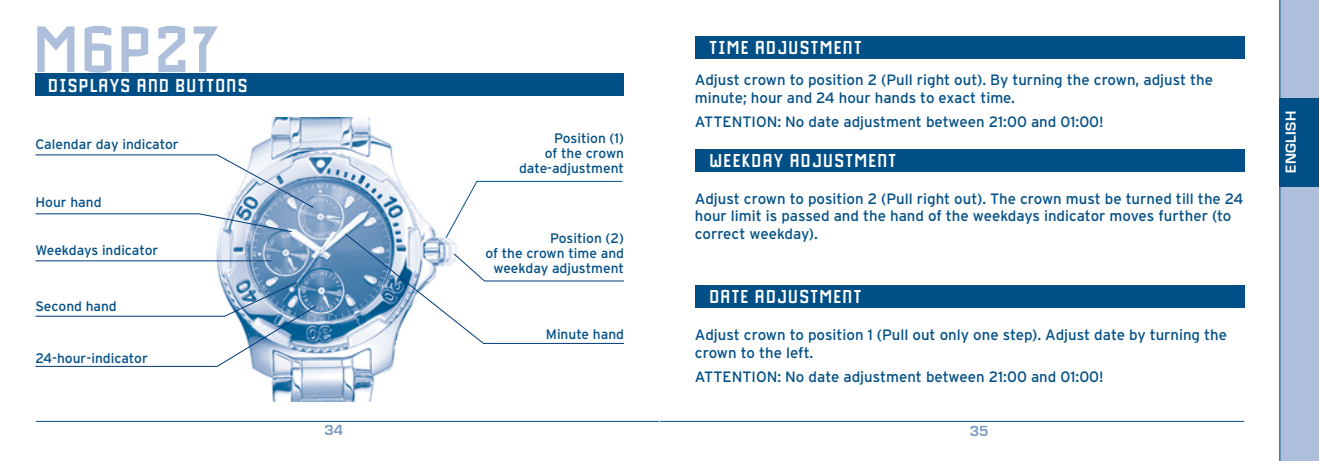
<style>
.page{position:relative;width:1319px;height:461px;background:#fff}
.page>*{position:absolute;margin:0;border:0;box-sizing:border-box;transform-origin:0 0}
.t1{font:700 70px "Drukpa";letter-spacing:.04em;color:#adbfda}
.t2{font:700 20px "Drukpa";letter-spacing:.07em;color:#fff}
.t3{font:15px/17.5px "Interstate";color:#004f86}
.t4{font:700 15px "Eurostile";letter-spacing:.025em;color:#fff}
.t5{font:700 15px "Eurostile";color:#779ac1}
.t6{font:13.75px/15px "Interstate";color:#004f86;text-align:right}
</style>
<div class="page">
<img style="left:251px;top:117px;width:142px;height:285px">
<svg style="left:35px;top:154px;width:589px;height:213px"></svg>
<hr style="left:358px;top:421px;width:301px;height:1px;background:#004f86">
<hr style="left:36px;top:421px;width:322px;height:1px;background:#004f86">
<div style="left:35px;top:73px;width:589px;height:23px;background:#004f86"></div>
<hr style="left:659px;top:421px;width:282px;height:1px;background:#004f86">
<hr style="left:941px;top:421px;width:302px;height:1px;background:#004f86">
<div style="left:1278px;top:0;width:40px;height:461px;background:#adbfda"></div>
<div style="left:1278px;top:98px;width:40px;height:88px;background:#004f86"></div>
<hr style="left:1279px;top:0;width:1px;height:461px;background:#004f86">
<div style="left:694px;top:36px;width:550px;height:22px;background:#004f86"></div>
<div style="left:694px;top:149px;width:550px;height:23px;background:#004f86"></div>
<div style="left:694px;top:285px;width:550px;height:23px;background:#004f86"></div>
<h1 class="t1" style="left:34px;top:12px;width:187px">M6P27</h1>
<h2 class="t2" style="left:48px;top:74px;width:201px">DISPLAYS AND BUTTONS</h2>
<p class="t6" style="left:35px;top:136px;width:145px">Calendar day indicator</p>
<p class="t6" style="left:35px;top:194px;width:68px">Hour hand</p>
<p class="t6" style="left:35px;top:242px;width:124px">Weekdays indicator</p>
<p class="t6" style="left:35px;top:298px;width:83px">Second hand</p>
<p class="t6" style="left:35px;top:350px;width:114px">24-hour-indicator</p>
<h2 class="t2" style="left:709px;top:37px;width:153px">TIME ADJUSTMENT</h2>
<p class="t6" style="left:519px;top:131px;width:106px">Position (1)<br>of the crown date-adjustment</p>
<p class="t6" style="left:485px;top:230px;width:140px">Position (2)<br>of the crown time and weekday adjustment</p>
<p class="t6" style="left:546px;top:327px;width:80px">Minute hand</p>
<p class="t3" style="left:694px;top:71px;width:519px">Adjust crown to position 2 (Pull right out). By turning the crown, adjust the minute; hour and 24 hour hands to exact time.</p>
<p class="t3" style="left:694px;top:113px;width:410px">ATTENTION: No date adjustment between 21:00 and 01:00!</p>
<h2 class="t2" style="left:709px;top:150px;width:188px">WEEKDAY ADJUSTMENT</h2>
<p class="t3" style="left:694px;top:190px;width:550px">Adjust crown to position 2 (Pull right out). The crown must be turned till the 24 hour limit is passed and the hand of the weekdays indicator moves further (to correct weekday).</p>
<h2 class="t2" style="left:709px;top:286px;width:153px">DATE ADJUSTMENT</h2>
<p class="t3" style="left:694px;top:326px;width:533px">Adjust crown to position 1 (Pull out only one step). Adjust date by turning the crown to the left.</p>
<p class="t3" style="left:694px;top:368px;width:410px">ATTENTION: No date adjustment between 21:00 and 01:00!</p>
<p class="t5" style="left:324px;top:422px;width:20px">34</p>
<p class="t5" style="left:969px;top:422px;width:20px">35</p>
<p class="t4" style="left:1282px;top:173px;width:63px;rotate:-90deg">ENGLISH</p>
</div>
